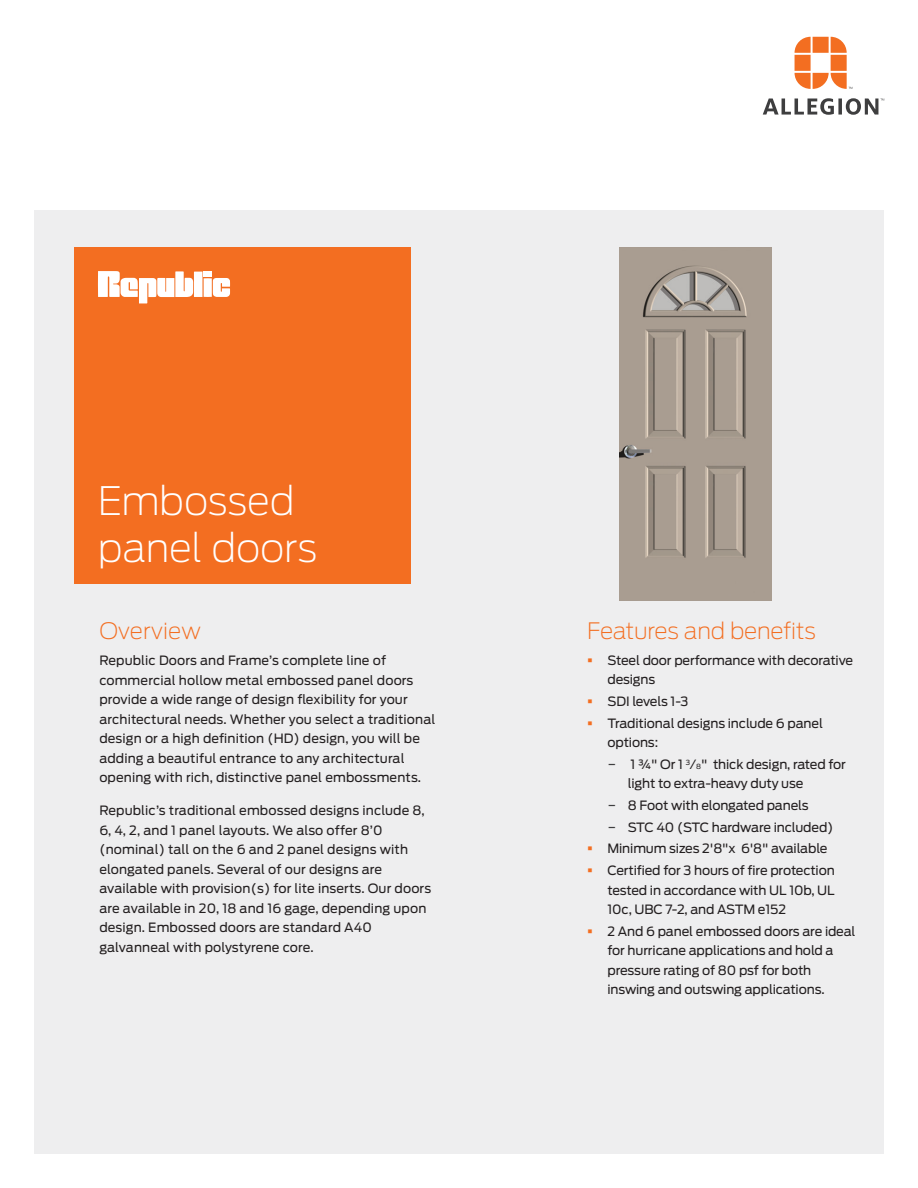
<style>
.page{position:relative;width:918px;height:1188px;background:#fff}
.page>*{position:absolute;margin:0;border:0;box-sizing:border-box;transform-origin:0 0}
.Headline_26_31pt{font:200 39px/46.5px "Antenna";letter-spacing:-.01em;color:#fff}
.Section_subhead_15_1{font:200 22.5px "Antenna";letter-spacing:-.01em;color:#f36e21}
.Section_subhead_15_1-2{font:200 22.5px "Antenna";letter-spacing:.01em;color:#f36e21}
.Note_5_5_7_5pt{font:12.75px/19.5px "Antenna";color:#231f20}
.Note_5_5_7_5pt-2{font:12.75px "Antenna";letter-spacing:-.02em;color:#231f20}
.s1{color:#f36e21}
.s2{color:#3e3e3f}
.s3{font-size:7.05px}
</style>
<div class="page">
<div style="left:34px;top:210px;width:850px;height:944px;background:#eeeeef"></div>
<svg style="left:795px;top:37px;width:57px;height:52px"></svg>
<svg style="left:763px;top:98px;width:121px;height:17px"></svg>
<div style="left:74px;top:247px;width:337px;height:336px;background:#f36e21"></div>
<svg style="left:98px;top:271px;width:132px;height:32px"></svg>
<div style="left:203px;top:272px;width:9px;height:5px;background:#fff"></div>
<img style="left:619px;top:247px;width:152px;height:354px">
<p class="Headline_26_31pt" style="left:98px;top:476px;width:221px">Embossed panel doors</p>
<p class="Section_subhead_15_1-2" style="left:99px;top:616px;width:103px">Overview</p>
<p class="Note_5_5_7_5pt" style="left:99px;top:651px;width:337px">Republic Doors and Frame’s complete line of commercial hollow metal embossed panel doors provide a wide range of design flexibility for your architectural needs. Whether you select a traditional design or a high definition (HD) design, you will be adding a beautiful entrance to any architectural opening with rich, distinctive panel embossments.</p>
<p class="Note_5_5_7_5pt" style="left:99px;top:801px;width:333px">Republic’s traditional embossed designs include 8, 6, 4, 2, and 1 panel layouts. We also offer 8’0 (nominal) tall on the 6 and 2 panel designs with elongated panels. Several of our designs are available with provision(s) for lite inserts. Our doors are available in 20, 18 and 16 gage, depending upon design. Embossed doors are standard A40 galvanneal with polystyrene core.</p>
<p class="Section_subhead_15_1" style="left:587px;top:616px;width:230px">Features and benefits</p>
<p class="Note_5_5_7_5pt" style="left:608px;top:650px;width:247px;text-indent:-20px"><span class="s1">▪</span> Steel door performance with decorative designs</p>
<p class="Note_5_5_7_5pt-2" style="left:587px;top:693px;width:103px"><span class="s1">▪</span> SDI levels 1-3</p>
<p class="Note_5_5_7_5pt" style="left:608px;top:713px;width:217px;text-indent:-20px"><span class="s1">▪</span> Traditional designs include 6 panel options:</p>
<p class="Note_5_5_7_5pt" style="left:628px;top:754px;width:220px;text-indent:-20px"><span class="s2">−</span> 1 ¾" Or 1 <sup>3</sup>⁄<span class="s3">8</span>" thick design, rated for light to extra-heavy duty use</p>
<p class="Note_5_5_7_5pt" style="left:608px;top:795px;width:203px"><span class="s2">−</span> 8 Foot with elongated panels</p>
<p class="Note_5_5_7_5pt" style="left:608px;top:817px;width:227px"><span class="s2">−</span> STC 40 (STC hardware included)</p>
<p class="Note_5_5_7_5pt" style="left:587px;top:839px;width:242px"><span class="s1">▪</span> Minimum sizes 2'8"x 6'8" available</p>
<p class="Note_5_5_7_5pt" style="left:608px;top:860px;width:229px;text-align:justify;text-indent:-20px"><span class="s1">▪</span> Certified for 3 hours of fire protection tested in accordance with UL 10b, UL 10c, UBC 7-2, and ASTM e152</p>
<p class="Note_5_5_7_5pt" style="left:608px;top:921px;width:249px;text-indent:-20px"><span class="s1">▪</span> 2 And 6 panel embossed doors are ideal for hurricane applications and hold a pressure rating of 80 psf for both inswing and outswing applications.</p>
</div>
